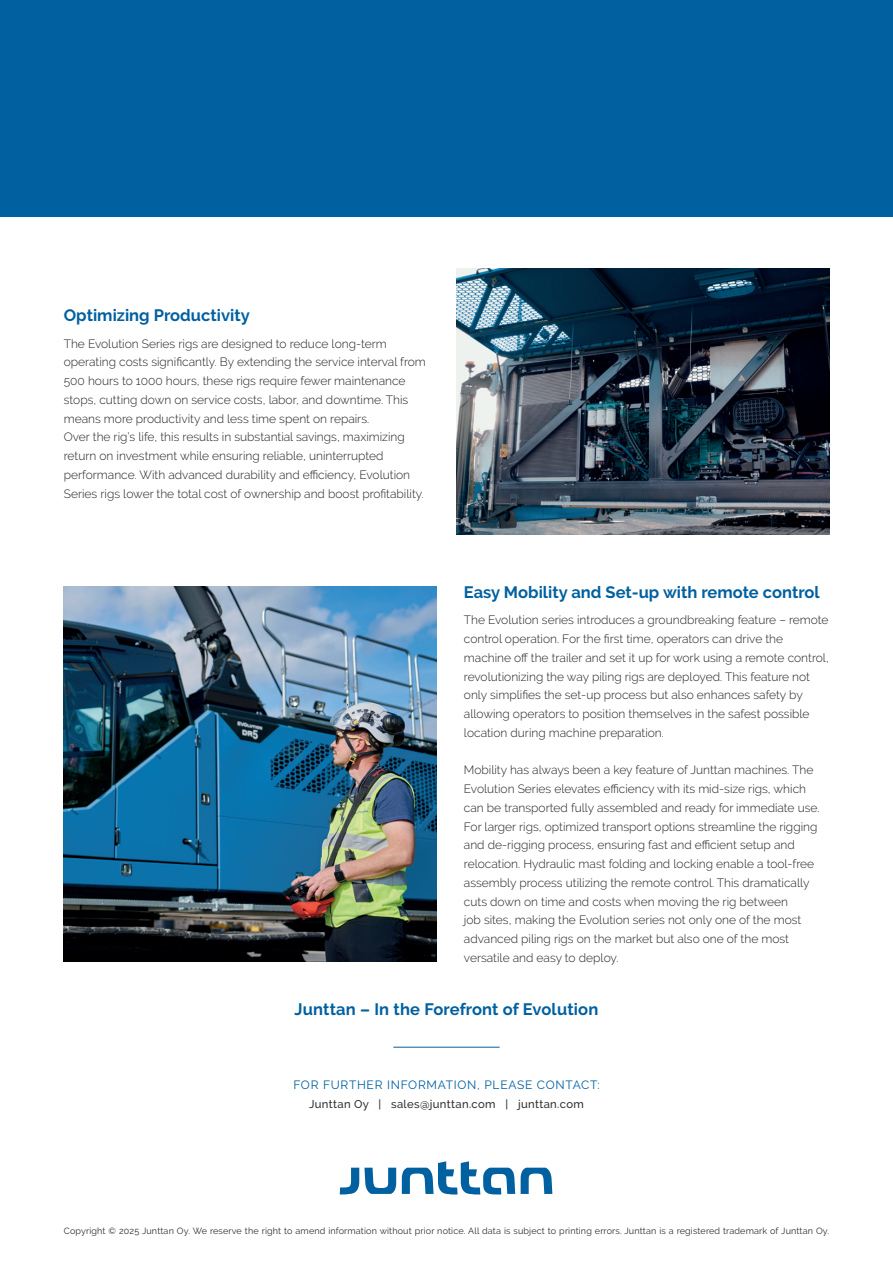
<style>
.page{position:relative;width:893px;height:1263px;background:#fff}
.page>*{position:absolute;margin:0;border:0;box-sizing:border-box;transform-origin:0 0}
.t1{font:700 16.5px "Raleway";color:#0060a0}
.t2{font:300 12px/18.8px "Raleway";color:#231f20}
.t3{font:12px "Raleway";letter-spacing:.06em;color:#0060a0}
.t4{font:500 11.25px "Raleway";letter-spacing:.03em;color:#312f30}
.t5{font:9px "Raleway";letter-spacing:.015em;color:#312f30}
</style>
<div class="page">
<div style="left:0;top:0;width:893px;height:217px;background:#0060a0"></div>
<svg style="left:340px;top:1161px;width:212px;height:33px"></svg>
<img style="left:457px;top:269px;width:372px;height:266px">
<img style="left:64px;top:587px;width:372px;height:375px">
<hr style="left:393px;top:1047px;width:107px;height:1px;background:#0060a0">
<p class="t1" style="left:64px;top:306px;width:187px">Optimizing Productivity</p>
<p class="t2" style="left:64px;top:334px;width:364px">The Evolution Series rigs are designed to reduce long-term operating costs significantly. By extending the service interval from 500 hours to 1000 hours, these rigs require fewer maintenance stops, cutting down on service costs, labor, and downtime. This means more productivity and less time spent on repairs.</p>
<p class="t2" style="left:64px;top:428px;width:362px">Over the rig’s life, this results in substantial savings, maximizing return on investment while ensuring reliable, uninterrupted performance. With advanced durability and efficiency, Evolution Series rigs lower the total cost of ownership and boost profitability.</p>
<p class="t1" style="left:464px;top:583px;width:357px">Easy Mobility and Set-up with remote control</p>
<p class="t2" style="left:464px;top:611px;width:366px">The Evolution series introduces a groundbreaking feature – remote control operation. For the first time, operators can drive the machine off the trailer and set it up for work using a remote control, revolutionizing the way piling rigs are deployed. This feature not only simplifies the set-up process but also enhances safety by allowing operators to position themselves in the safest possible location during machine preparation.</p>
<p class="t2" style="left:464px;top:761px;width:357px">Mobility has always been a key feature of Junttan machines. The Evolution Series elevates efficiency with its mid-size rigs, which can be transported fully assembled and ready for immediate use.<br>For larger rigs, optimized transport options streamline the rigging and de-rigging process, ensuring fast and efficient setup and relocation. Hydraulic mast folding and locking enable a tool-free assembly process utilizing the remote control. This dramatically cuts down on time and costs when moving the rig between<br>job sites, making the Evolution series not only one of the most advanced piling rigs on the market but also one of the most versatile and easy to deploy.</p>
<p class="t1" style="left:295px;top:1000px;width:305px">Junttan – In the Forefront of Evolution</p>
<p class="t3" style="left:293px;top:1077px;width:308px">FOR FURTHER INFORMATION, PLEASE CONTACT:</p>
<p class="t4" style="left:309px;top:1098px;width:276px">Junttan Oy | sales@junttan.com | junttan.com</p>
<p class="t5" style="left:64px;top:1225px;width:767px">Copyright © 2025 Junttan Oy. We reserve the right to amend information without prior notice. All data is subject to printing errors. Junttan is a registered trademark of Junttan Oy.</p>
</div>
